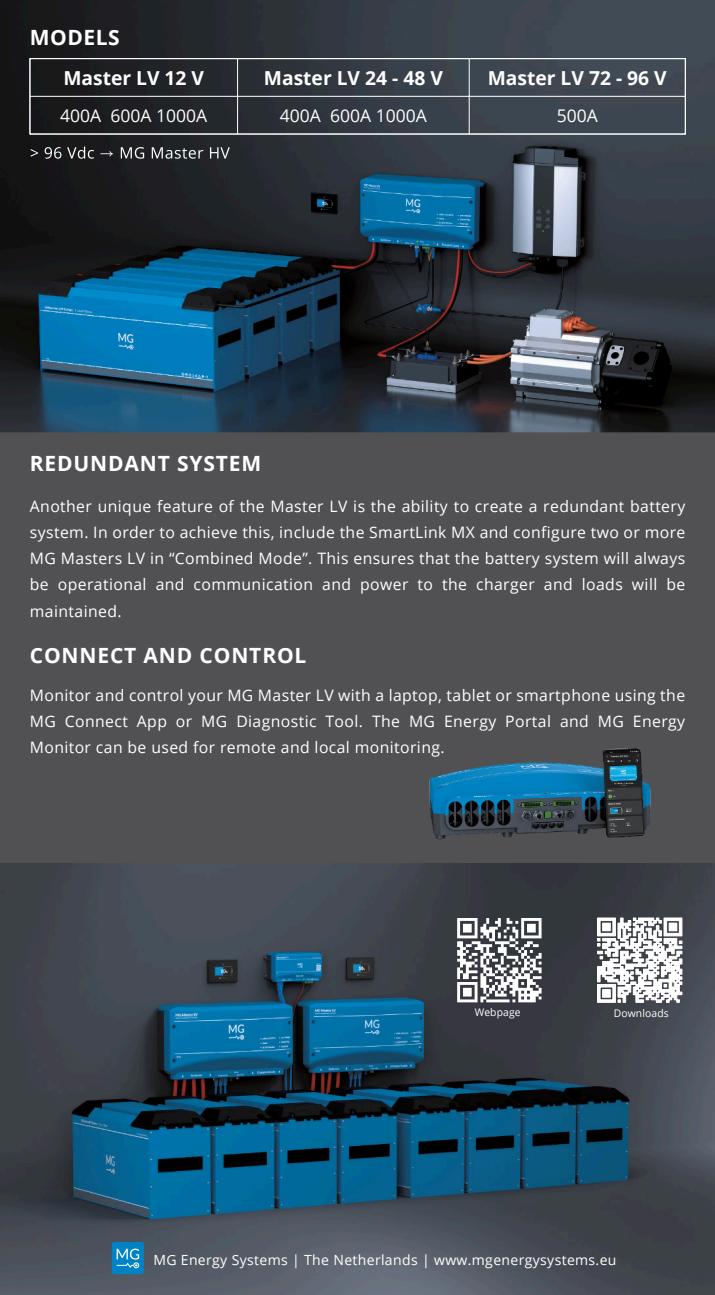
<style>
.page{position:relative;width:715px;height:1295px;background:#fff}
.page>*{position:absolute;margin:0;border:0;box-sizing:border-box;transform-origin:0 0}
.t1{font:700 21px "Open Sans";letter-spacing:.04em;color:#fff}
.t2{font:700 19.25px "Open Sans";color:#fefefe}
.t3{font:17.5px "Open Sans";color:#fefefe}
.t4{font:15.75px "Open Sans";letter-spacing:.025em;color:#fff}
.t5{font:14px "Open Sans";letter-spacing:.025em;color:#fff}
.t6{font:10.5px "Open Sans";letter-spacing:.015em;color:#fff}
</style>
<div class="page">
<div style="left:0;top:0;width:714px;height:1295px;background:#515154"></div>
<img style="left:0;top:0;width:714px;height:432px">
<img style="left:0;top:863px;width:714px;height:432px">
<div style="left:112px;top:1242px;width:32px;height:32px;background:#0082c4;border-radius:3px"></div>
<svg style="left:117px;top:1248px;width:22px;height:20px"></svg>
<svg style="left:457px;top:918px;width:84px;height:84px;background:#98999d"></svg>
<svg style="left:597px;top:917px;width:85px;height:85px;background:#c5c6c8"></svg>
<img style="left:429px;top:748px;width:221px;height:91px">
<hr style="left:29px;top:58px;width:1px;height:76px;background:#fff">
<hr style="left:684px;top:58px;width:1px;height:76px;background:#fff">
<hr style="left:237px;top:59px;width:1px;height:75px;background:#fff">
<hr style="left:468px;top:59px;width:1px;height:75px;background:#fff">
<hr style="left:30px;top:58px;width:655px;height:1px;background:#fff">
<hr style="left:30px;top:96px;width:655px;height:1px;background:#fff">
<hr style="left:30px;top:134px;width:655px;height:1px;background:#fff">
<img style="left:31px;top:147px;width:63px;height:12px">
<svg style="left:100px;top:151px;width:13px;height:5px"></svg>
<img style="left:121px;top:147px;width:109px;height:12px">
<p class="t1" style="left:30px;top:29px;width:91px">MODELS</p>
<p class="t2" style="left:63px;top:70px;width:142px">Master LV 12 V</p>
<p class="t2" style="left:264px;top:70px;width:180px">Master LV 24 - 48 V</p>
<p class="t2" style="left:487px;top:70px;width:180px">Master LV 72 - 96 V</p>
<p class="t3" style="left:60px;top:108px;width:148px">400A 600A 1000A</p>
<p class="t3" style="left:280px;top:108px;width:148px">400A 600A 1000A</p>
<p class="t3" style="left:556px;top:108px;width:43px">500A</p>
<p class="t1" style="left:30px;top:455px;width:233px">REDUNDANT SYSTEM</p>
<p class="t4" style="left:30px;top:499px;width:656px">Another unique feature of the Master LV is the ability to create a redundant battery</p>
<p class="t4" style="left:30px;top:526px;width:656px">system. In order to achieve this, include the SmartLink MX and configure two or more</p>
<p class="t4" style="left:30px;top:552px;width:656px">MG Masters LV in “Combined Mode”. This ensures that the battery system will always</p>
<p class="t4" style="left:30px;top:578px;width:656px">be operational and communication and power to the charger and loads will be</p>
<p class="t4" style="left:30px;top:604px;width:93px">maintained.</p>
<p class="t1" style="left:30px;top:647px;width:278px">CONNECT AND CONTROL</p>
<p class="t4" style="left:30px;top:689px;width:656px">Monitor and control your MG Master LV with a laptop, tablet or smartphone using the</p>
<p class="t4" style="left:30px;top:715px;width:656px">MG Connect App or MG Diagnostic Tool. The MG Energy Portal and MG Energy</p>
<p class="t4" style="left:30px;top:741px;width:416px">Monitor can be used for remote and local monitoring.</p>
<p class="t6" style="left:474px;top:1008px;width:47px">Webpage</p>
<p class="t6" style="left:613px;top:1008px;width:57px">Downloads</p>
<p class="t5" style="left:153px;top:1254px;width:464px">MG Energy Systems | The Netherlands | www.mgenergysystems.eu</p>
</div>
